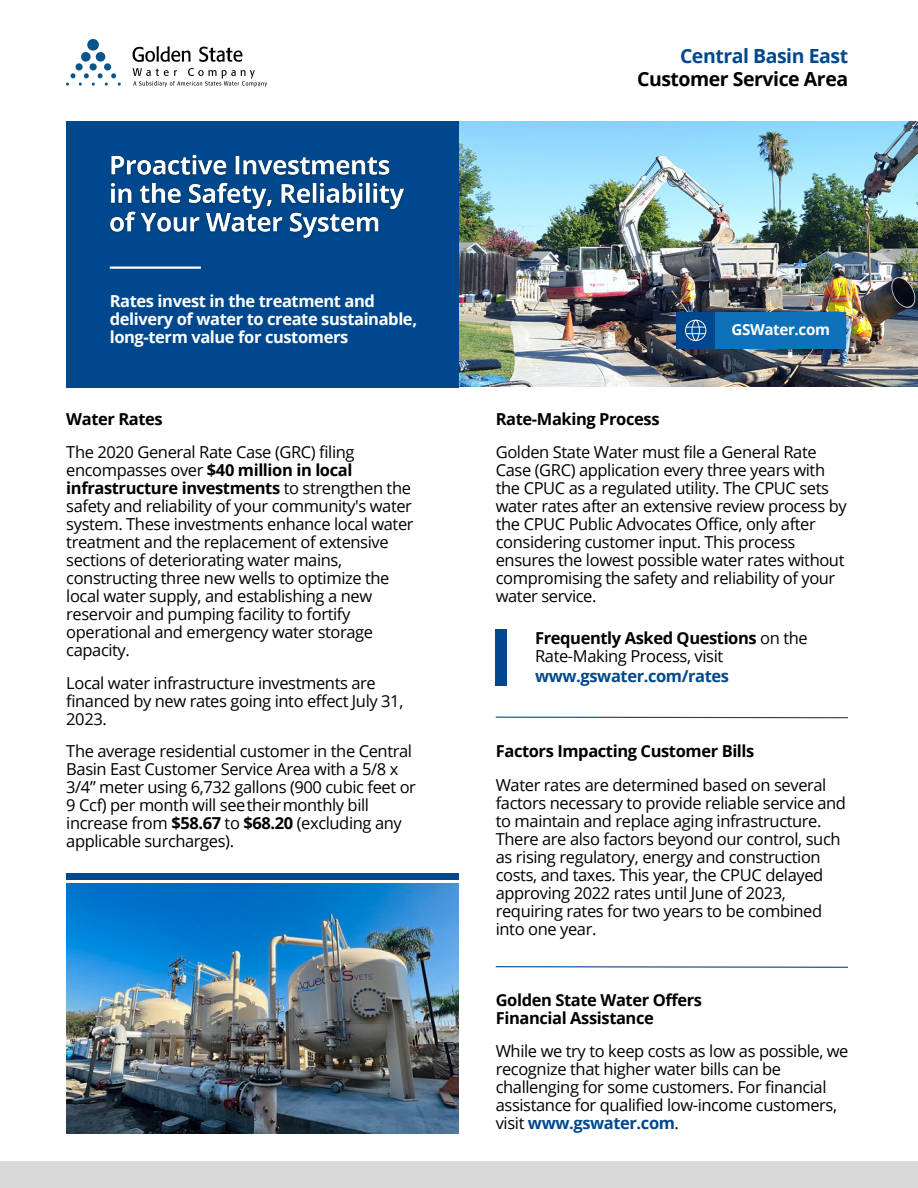
<style>
.page{position:relative;width:918px;height:1188px;background:#fff}
.page>*{position:absolute;margin:0;border:0;box-sizing:border-box;transform-origin:0 0}
.t1{font:700 19.5px "Open Sans";letter-spacing:-.025em;color:#000}
.t2{font:700 19.5px "Open Sans";letter-spacing:-.025em;color:#00488d}
.t3{font:16.5px/18px "Open Sans";letter-spacing:-.025em;color:#000}
.t4{font:700 16.5px/18px "Open Sans";letter-spacing:-.025em;color:#000}
.t5{font:700 16.5px/18px "Open Sans";letter-spacing:-.025em;color:#fff}
.t6{font:700 16.5px "Open Sans";letter-spacing:-.025em;color:#00488d}
.t7{font:700 15.15px "Open Sans";letter-spacing:-.025em;color:#fff}
.s1{font-weight:700}
.s2{font-weight:700;color:#00488d}
</style>
<div class="page">
<img style="left:66px;top:39px;width:201px;height:48px">
<img style="left:459px;top:121px;width:459px;height:266px">
<div style="left:66px;top:121px;width:393px;height:266px;background:#00488d"></div>
<div style="left:676px;top:312px;width:39px;height:37px;background:#00488d"></div>
<div style="left:715px;top:312px;width:131px;height:37px;background:#0e71ba"></div>
<svg style="left:685px;top:320px;width:21px;height:21px"></svg>
<hr style="left:110px;top:267px;width:91px;height:2px;background:#fff">
<div style="left:0;top:1161px;width:918px;height:27px;background:#d9d9d9"></div>
<div style="left:66px;top:873px;width:393px;height:7px;background:#00488d"></div>
<div style="left:496px;top:629px;width:11px;height:57px;background:#00488d"></div>
<svg style="left:495px;top:966px;width:353px;height:2px"></svg>
<svg style="left:495px;top:716px;width:353px;height:3px"></svg>
<img style="left:66px;top:884px;width:393px;height:250px">
<img style="left:110px;top:154px;width:294px;height:85px">
<p class="t5" style="left:110px;top:291px;width:309px">Rates invest in the treatment and delivery of water to create sustainable, long-term value for customers</p>
<p class="t2" style="left:680px;top:43px;width:170px">Central Basin East</p>
<p class="t1" style="left:637px;top:65px;width:213px">Customer Service Area</p>
<p class="t7" style="left:731px;top:319px;width:100px">GSWater.com</p>
<p class="t4" style="left:66px;top:410px;width:98px">Water Rates</p>
<p class="t4" style="left:496px;top:410px;width:165px">Rate-Making Process</p>
<p class="t3" style="left:496px;top:443px;width:352px">Golden State Water must file a General Rate Case (GRC) application every three years with the CPUC as a regulated utility. The CPUC sets water rates after an extensive review process by the CPUC Public Advocates Office, only after considering customer input. This process ensures the lowest possible water rates without compromising the safety and reliability of your water service.</p>
<p class="t3" style="left:535px;top:629px;width:274px"><span class="s1">Frequently Asked Questions</span> on the<br>Rate-Making Process, visit</p>
<p class="t6" style="left:535px;top:664px;width:196px">www.gswater.com/rates</p>
<p class="t3" style="left:66px;top:443px;width:349px">The 2020 General Rate Case (GRC) filing encompasses over <span class="s1">$40 million in local infrastructure investments</span> to strengthen the safety and reliability of your community's water system. These investments enhance local water treatment and the replacement of extensive sections of deteriorating water mains, constructing three new wells to optimize the local water supply, and establishing a new reservoir and pumping facility to fortify operational and emergency water storage capacity.</p>
<p class="t3" style="left:66px;top:674px;width:339px">Local water infrastructure investments are financed by new rates going into effect July 31,<br>2023.</p>
<p class="t3" style="left:66px;top:742px;width:351px">The average residential customer in the Central Basin East Customer Service Area with a 5/8 x 3/4” meter using 6,732 gallons (900 cubic feet or 9 Ccf) per month will seetheirmonthly bill increase from <span class="s1">$58.67</span> to <span class="s1">$68.20</span> (excluding any applicable surcharges).</p>
<p class="t4" style="left:496px;top:742px;width:260px">Factors Impacting Customer Bills</p>
<p class="t3" style="left:496px;top:775px;width:352px">Water rates are determined based on several factors necessary to provide reliable service and to maintain and replace aging infrastructure.<br>There are also factors beyond our control, such as rising regulatory, energy and construction costs, and taxes. This year, the CPUC delayed approving 2022 rates until June of 2023, requiring rates for two years to be combined into one year.</p>
<p class="t4" style="left:496px;top:990px;width:208px">Golden State Water Offers<br>Financial Assistance</p>
<p class="t3" style="left:496px;top:1042px;width:354px">While we try to keep costs as low as possible, we recognize that higher water bills can be challenging for some customers. For financial assistance for qualified low-income customers, visit <span class="s2">www.gswater.com</span>.</p>
</div>
